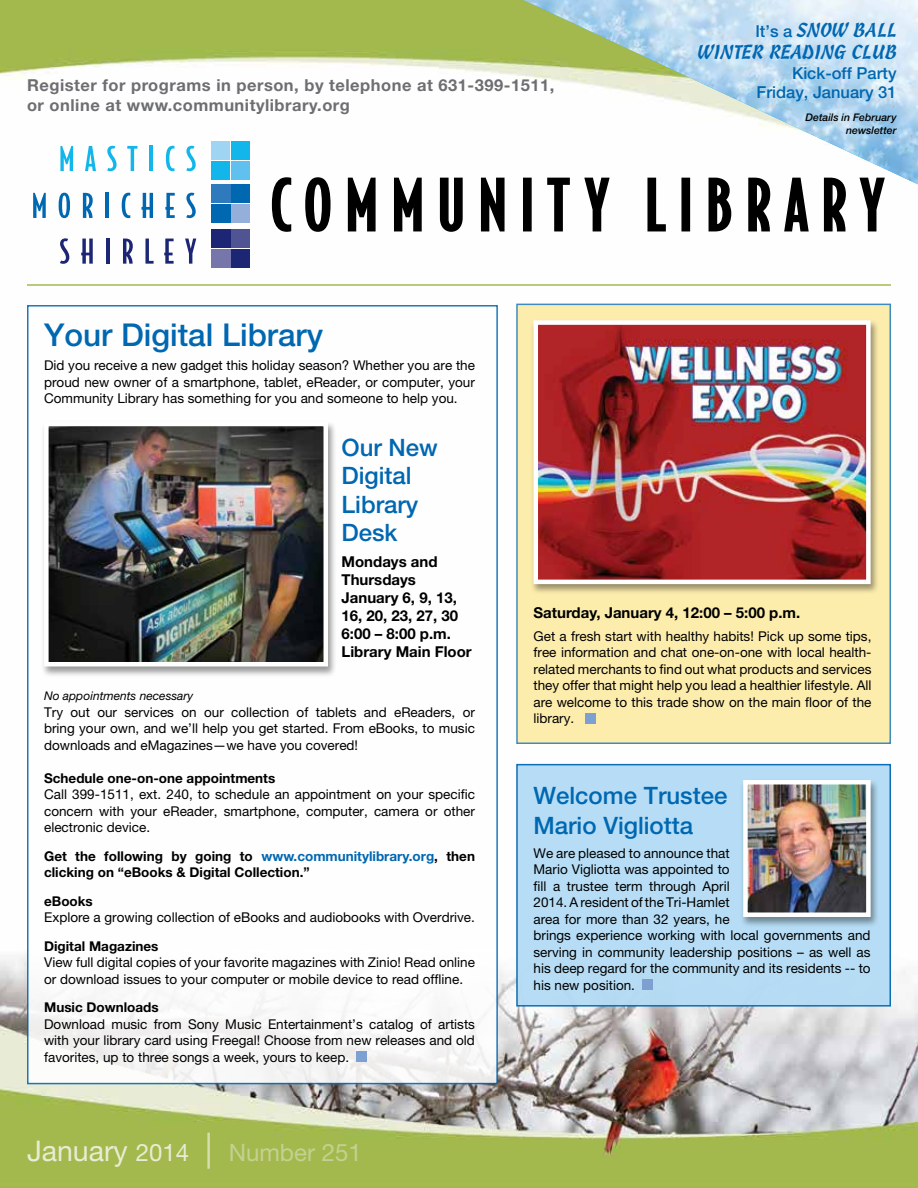
<style>
.page{position:relative;width:918px;height:1188px;background:#fff}
.page>*{position:absolute;margin:0;border:0;box-sizing:border-box;transform-origin:0 0}
.t1{font:500 31.5px "Helvetica Neue";color:#0067b1}
.t2{font:500 24px/28.5px "Helvetica Neue";color:#0067b1}
.t3{font:24px "Helvetica Neue";color:#c5d191}
.t4{font:19.5px/22.5px "Cascade Script";color:#0067b1;text-align:right}
.t5{font:700 16.5px/19.8px "Helvetica Neue";letter-spacing:.03em;color:#6d6e71}
.t6{font:500 16.5px/19.5px "Helvetica Neue";color:#0067b1;text-align:right}
.t7{font:700 15px/18px "Helvetica Neue";color:#000}
.t8{font:13.5px/16.5px "Helvetica Neue";color:#000;text-align:justify}
.t9{font:700 13.5px/16.5px "Helvetica Neue";color:#000}
.t10{font:italic 12px "Helvetica Neue";color:#000}
.t11{font:italic 500 10.5px/13.5px "Helvetica Neue";color:#000;text-align:right}
.s1{font-family:"Helvetica Neue";font-weight:500;font-size:16.5px}
.s2{color:#0067b1}
.s3{font-size:28.5px;color:#e9ecd5}
.s4{color:#e9ecd5}
.s5{font-size:36px;color:#d7deb2}
</style>
<div class="page">
<img style="left:0;top:0;width:918px;height:1188px">
<svg style="left:271px;top:177px;width:21px;height:56px"></svg>
<svg style="left:305px;top:177px;width:26px;height:56px"></svg>
<svg style="left:347px;top:177px;width:29px;height:55px"></svg>
<svg style="left:393px;top:177px;width:29px;height:55px"></svg>
<svg style="left:439px;top:177px;width:24px;height:56px"></svg>
<svg style="left:480px;top:177px;width:25px;height:56px"></svg>
<div style="left:523px;top:178px;width:9px;height:53px;background:#000;border:1px solid #000"></div>
<svg style="left:546px;top:184px;width:25px;height:48px"></svg>
<svg style="left:583px;top:184px;width:28px;height:48px"></svg>
<svg style="left:647px;top:184px;width:20px;height:48px"></svg>
<div style="left:681px;top:178px;width:9px;height:53px;background:#000;border:1px solid #000"></div>
<svg style="left:708px;top:184px;width:24px;height:48px"></svg>
<svg style="left:748px;top:184px;width:23px;height:48px"></svg>
<svg style="left:783px;top:184px;width:27px;height:48px"></svg>
<svg style="left:823px;top:184px;width:24px;height:48px"></svg>
<svg style="left:859px;top:184px;width:26px;height:48px"></svg>
<svg style="left:60px;top:146px;width:13px;height:25px"></svg>
<svg style="left:85px;top:146px;width:11px;height:25px"></svg>
<svg style="left:107px;top:146px;width:10px;height:25px"></svg>
<svg style="left:127px;top:146px;width:10px;height:25px"></svg>
<hr style="left:150px;top:146px;width:3px;height:25px;background:#13b6ea">
<svg style="left:166px;top:146px;width:8px;height:25px"></svg>
<svg style="left:186px;top:146px;width:10px;height:25px"></svg>
<svg style="left:33px;top:193px;width:13px;height:25px"></svg>
<svg style="left:59px;top:193px;width:11px;height:25px"></svg>
<svg style="left:83px;top:193px;width:10px;height:25px"></svg>
<hr style="left:105px;top:193px;width:4px;height:25px;background:#0067b1">
<svg style="left:122px;top:193px;width:8px;height:25px"></svg>
<svg style="left:141px;top:193px;width:12px;height:25px"></svg>
<svg style="left:165px;top:193px;width:10px;height:25px"></svg>
<svg style="left:186px;top:193px;width:10px;height:25px"></svg>
<svg style="left:60px;top:238px;width:9px;height:26px"></svg>
<svg style="left:81px;top:239px;width:12px;height:25px"></svg>
<hr style="left:106px;top:239px;width:4px;height:25px;background:#1c2674">
<svg style="left:123px;top:239px;width:10px;height:25px"></svg>
<svg style="left:145px;top:239px;width:9px;height:25px"></svg>
<svg style="left:164px;top:239px;width:10px;height:25px"></svg>
<svg style="left:185px;top:239px;width:11px;height:25px"></svg>
<div style="left:232px;top:249px;width:18px;height:19px;background:#1c2674"></div>
<div style="left:211px;top:249px;width:19px;height:19px;background:#7776aa"></div>
<div style="left:232px;top:229px;width:18px;height:18px;background:#515492"></div>
<div style="left:211px;top:229px;width:19px;height:18px;background:#1c2674"></div>
<div style="left:211px;top:204px;width:19px;height:19px;background:#0067b1"></div>
<div style="left:232px;top:204px;width:18px;height:19px;background:#94afda"></div>
<div style="left:211px;top:184px;width:19px;height:19px;background:#2f7abc"></div>
<div style="left:232px;top:184px;width:18px;height:19px;background:#0067b1"></div>
<div style="left:232px;top:161px;width:18px;height:19px;background:#61c1ee"></div>
<div style="left:211px;top:161px;width:19px;height:19px;background:#13b6ea"></div>
<div style="left:232px;top:141px;width:18px;height:19px;background:#13b6ea"></div>
<div style="left:211px;top:141px;width:19px;height:19px;background:#9fd5f3"></div>
<hr style="left:27px;top:284px;width:864px;height:2px;background:#a3ba4f">
<div style="left:516px;top:304px;width:375px;height:440px;background:#fdedad"></div>
<div style="left:586px;top:713px;width:10px;height:10px;background:#7da0d2"></div>
<div style="left:516px;top:764px;width:375px;height:243px;background:#b3dcf5;border:2px solid #0067b1"></div>
<div style="left:530px;top:319px;width:349px;height:276px;background:#000;opacity:.4"></div>
<img style="left:539px;top:325px;width:327px;height:254px">
<div style="left:534px;top:320px;width:337px;height:264px;border:4px solid #fff"></div>
<div style="left:643px;top:980px;width:10px;height:10px;background:#7da0d2"></div>
<div style="left:27px;top:305px;width:471px;height:779px;background:#fff;border:2px solid #0067b1"></div>
<div style="left:357px;top:1051px;width:10px;height:11px;background:#7da0d2"></div>
<div style="left:41px;top:420px;width:296px;height:257px;background:#000;opacity:.4"></div>
<img style="left:49px;top:427px;width:274px;height:235px">
<div style="left:44px;top:422px;width:284px;height:245px;border:4px solid #fff"></div>
<div style="left:740px;top:779px;width:139px;height:149px;background:#000;opacity:.4"></div>
<img style="left:748px;top:785px;width:118px;height:127px">
<div style="left:743px;top:780px;width:128px;height:137px;border:4px solid #fff"></div>
<img style="left:524px;top:0;width:394px;height:184px">
<p class="t5" style="left:27px;top:75px;width:529px">Register for programs in person, by telephone at 631-399-1511, or online at www.communitylibrary.org</p>
<h1 class="t1" style="left:44px;top:316px;width:280px">Your Digital Library</h1>
<p class="t8" style="left:44px;top:357px;width:432px">Did you receive a new gadget this holiday season? Whether you are the proud new owner of a smartphone, tablet, eReader, or computer, your Community Library has something for you and someone to help you.</p>
<h3 class="t4" style="left:697px;top:18px;width:201px"><span class="s1">It’s a</span> SNOW BALL<br>WINTER READING CLUB</h3>
<p class="t6" style="left:757px;top:63px;width:142px">Kick-off Party<br>Friday, January 31</p>
<p class="t11" style="left:806px;top:110px;width:93px">Details in February newsletter</p>
<h2 class="t2" style="left:342px;top:433px;width:98px">Our New<br>Digital<br>Library<br>Desk</h2>
<p class="t7" style="left:342px;top:552px;width:132px">Mondays and<br>Thursdays<br>January 6, 9, 13,<br>16, 20, 23, 27, 30<br>6:00 – 8:00 p.m.<br>Library Main Floor</p>
<p class="t10" style="left:44px;top:689px;width:151px">No appointments necessary</p>
<p class="t8" style="left:44px;top:703px;width:432px">Try out our services on our collection of tablets and eReaders, or bring your own, and we’ll help you get started. From eBooks, to music downloads and eMagazines—we have you covered!</p>
<p class="t9" style="left:44px;top:769px;width:233px">Schedule one-on-one appointments</p>
<p class="t8" style="left:44px;top:786px;width:432px">Call 399-1511, ext. 240, to schedule an appointment on your specific concern with your eReader, smartphone, computer, camera or other electronic device.</p>
<p class="t9" style="left:44px;top:847px;width:432px">Get the following by going to <span class="s2">www.communitylibrary.org</span>, then clicking on “eBooks &amp; Digital Collection.”</p>
<p class="t9" style="left:44px;top:892px;width:50px">eBooks</p>
<p class="t8" style="left:44px;top:909px;width:432px">Explore a growing collection of eBooks and audiobooks with Overdrive.</p>
<p class="t9" style="left:44px;top:937px;width:116px">Digital Magazines</p>
<p class="t8" style="left:44px;top:954px;width:432px">View full digital copies of your favorite magazines with Zinio! Read online or download issues to your computer or mobile device to read offline.</p>
<p class="t9" style="left:44px;top:999px;width:116px">Music Downloads</p>
<p class="t8" style="left:44px;top:1015px;width:432px">Download music from Sony Music Entertainment’s catalog of artists with your library card using Freegal! Choose from new releases and old favorites, up to three songs a week, yours to keep.</p>
<h2 class="t3" style="left:27px;top:1138px;width:336px"><span class="s3">January</span> <span class="s4">2014</span> <span class="s5">|</span> Number 251</h2>
<p class="t7" style="left:534px;top:604px;width:268px">Saturday, January 4, 12:00 – 5:00 p.m.</p>
<p class="t8" style="left:534px;top:628px;width:340px">Get a fresh start with healthy habits! Pick up some tips, free information and chat one-on-one with local health&shy;related merchants to find out what products and services they offer that might help you lead a healthier lifestyle. All are welcome to this trade show on the main floor of the library.</p>
<h2 class="t2" style="left:534px;top:780px;width:195px;line-height:30px">Welcome Trustee<br>Mario Vigliotta</h2>
<p class="t8" style="left:534px;top:845px;width:339px;text-align:left">We are pleased to announce that<br>Mario Vigliotta was appointed to<br>fill a trustee term through April<br>2014. A resident of the Tri-Hamlet<br>area for more than 32 years, he<br>brings experience working with local governments and serving in community leadership positions – as well as his deep regard for the community and its residents -- to his new position.</p>
</div>
